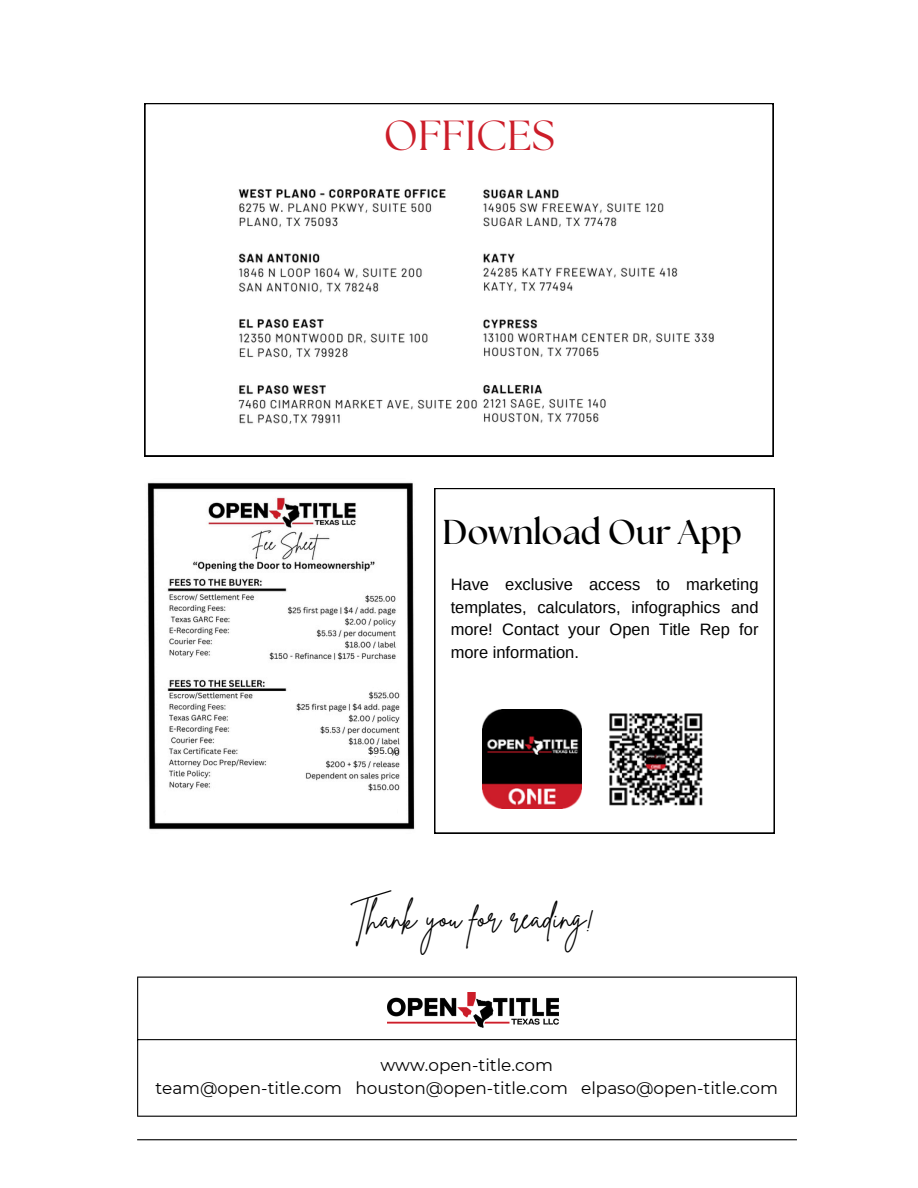
<style>
.page{position:relative;width:918px;height:1188px;background:#fff}
.page>*{position:absolute;margin:0;border:0;box-sizing:border-box;transform-origin:0 0}
.t1{font:42px "The Seasons";color:#cc1d29}
.t2{font:700 34.5px "The Seasons";color:#000}
.t3{font:31.35px "Brittany Signature";color:#000}
.t4{font:16.8px "Montserrat";color:#000}
.t5{font:16.5px/22.5px "Arimo";color:#000;text-align:justify}
.t6{font:9px "Canva Sans";color:#000}
</style>
<div class="page">
<hr style="left:137px;top:1139px;width:660px;height:1px;background:#000">
<hr style="left:137px;top:978px;width:1px;height:138px;background:#000">
<hr style="left:796px;top:978px;width:1px;height:138px;background:#000">
<hr style="left:137px;top:977px;width:660px;height:1px;background:#000">
<hr style="left:137px;top:1039px;width:660px;height:1px;background:#000">
<hr style="left:137px;top:1116px;width:660px;height:1px;background:#000">
<img style="left:147px;top:482px;width:268px;height:348px">
<svg style="left:434px;top:488px;width:341px;height:345px"></svg>
<svg style="left:145px;top:103px;width:628px;height:353px"></svg>
<img style="left:387px;top:992px;width:171px;height:35px">
<div style="left:166px;top:796px;width:231px;height:25px;background:#fff"></div>
<div style="left:355px;top:749px;width:37px;height:7px;background:#fff"></div>
<img style="left:610px;top:714px;width:93px;height:93px">
<p class="t1" style="left:384px;top:117px;width:173px">OFFICES</p>
<p class="t6" style="left:368px;top:744px;width:33px">$95.00</p>
<p class="t2" style="left:443px;top:517px;width:301px">Download Our App</p>
<h2 class="t5" style="left:451px;top:573px;width:309px">Have exclusive access to marketing templates, calculators, infographics and more! Contact your Open Title Rep for more information.</h2>
<p class="t3" style="left:351px;top:897px;width:246px">Thank you for reading!</p>
<h1 class="t4" style="left:380px;top:1054px;width:174px">www.open-title.com</h1>
<p class="t4" style="left:155px;top:1078px;width:624px">team@open-title.com houston@open-title.com elpaso@open-title.com</p>
</div>
